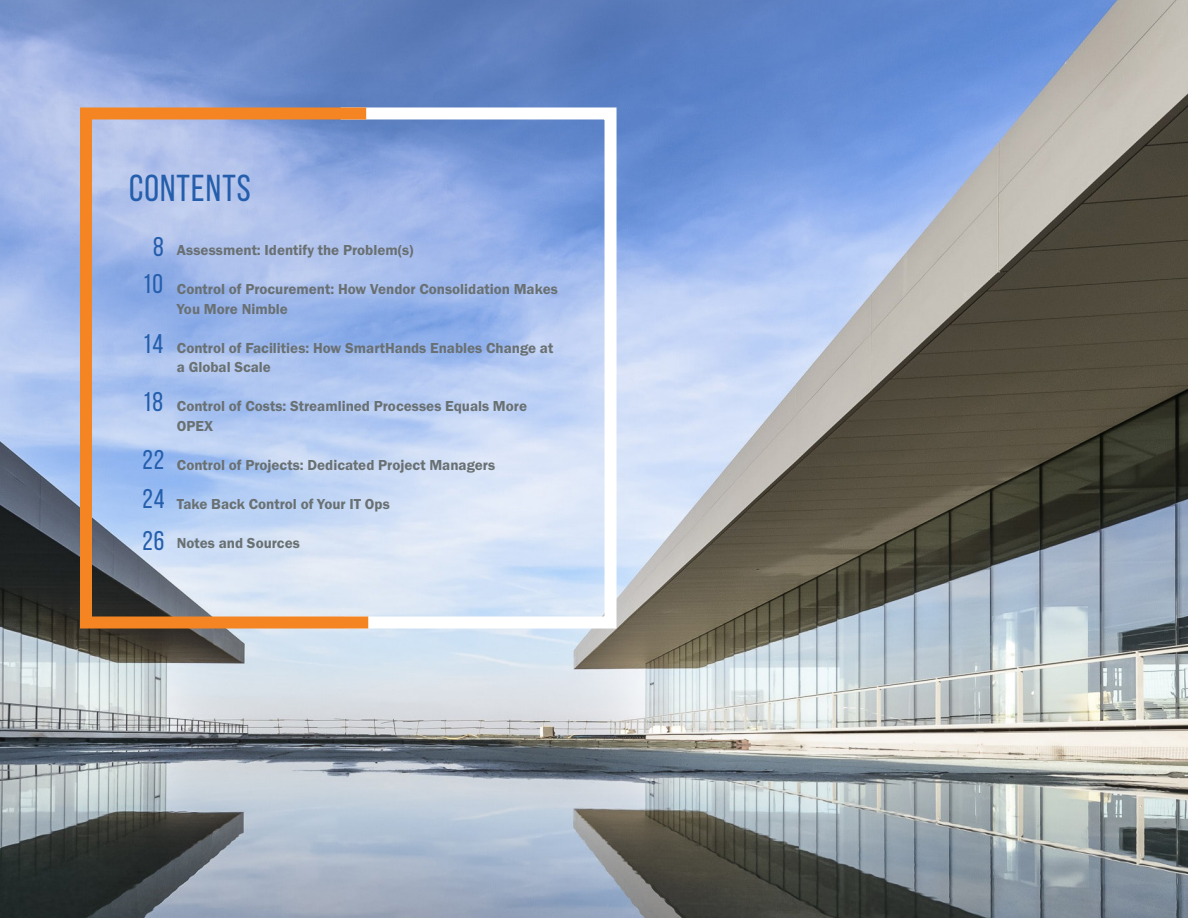
<style>
.page{position:relative;width:1188px;height:918px;background:#fff}
.page>*{position:absolute;margin:0;border:0;box-sizing:border-box;transform-origin:0 0}
.Blue_Subheads_BIG{font:37.5px "Bebas Neue";letter-spacing:.03em;color:#245eac}
.TOC_Numbers{font:27px "Bebas Neue";letter-spacing:.03em;color:#245eac}
.Blue_Subheads_BIG-2{font:27px "Bebas Neue";color:#245eac}
.ebook_body{font:600 15px/19.5px "Franklin Gothic FS";color:#697072}
</style>
<div class="page">
<img style="left:0;top:0;width:1188px;height:918px">
<svg style="left:380px;top:101px;width:243px;height:534px;background:#b6caee"></svg>
<svg style="left:74px;top:101px;width:306px;height:534px;background:#b0bad6"></svg>
<p class="Blue_Subheads_BIG" style="left:129px;top:167px;width:123px">CONTENTS</p>
<p class="Blue_Subheads_BIG-2" style="left:153px;top:232px;width:12px">8</p>
<p class="Blue_Subheads_BIG-2" style="left:143px;top:269px;width:22px">10</p>
<p class="ebook_body" style="left:177px;top:241px;width:238px">Assessment: Identify the Problem(s)</p>
<p class="ebook_body" style="left:177px;top:280px;width:383px">Control of Procurement: How Vendor Consolidation Makes<br>You More Nimble</p>
<p class="ebook_body" style="left:177px;top:338px;width:378px">Control of Facilities: How SmartHands Enables Change at a Global Scale</p>
<p class="ebook_body" style="left:177px;top:397px;width:352px">Control of Costs: Streamlined Processes Equals More<br>OPEX</p>
<p class="ebook_body" style="left:177px;top:455px;width:320px">Control of Projects: Dedicated Project Managers</p>
<p class="ebook_body" style="left:177px;top:494px;width:214px">Take Back Control of Your IT Ops</p>
<p class="ebook_body" style="left:177px;top:533px;width:125px">Notes and Sources</p>
<p class="TOC_Numbers" style="left:143px;top:329px;width:22px">14</p>
<p class="TOC_Numbers" style="left:143px;top:387px;width:22px">18</p>
<p class="TOC_Numbers" style="left:143px;top:445px;width:23px">22</p>
<p class="TOC_Numbers" style="left:143px;top:484px;width:24px">24</p>
<p class="TOC_Numbers" style="left:143px;top:526px;width:23px">26</p>
</div>
